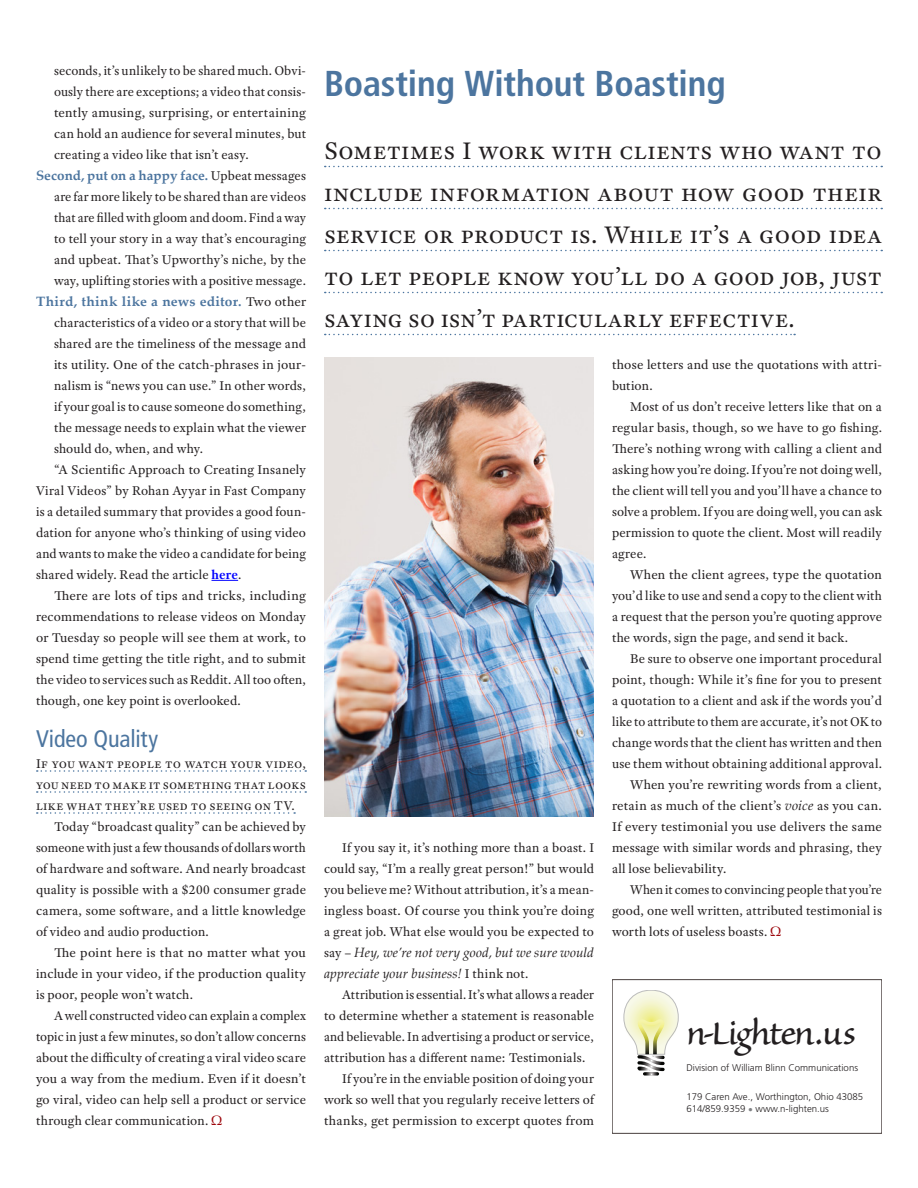
<style>
.page{position:relative;width:918px;height:1188px;background:#fff}
.page>*{position:absolute;margin:0;border:0;box-sizing:border-box;transform-origin:0 0}
.t1{font:41.1px "Sanvito Pro Capt";letter-spacing:-.05em;color:#231f20}
.Main_Head_Span_Col{font:700 condensed 36px "Frutiger LT Std";letter-spacing:-.005em;color:#4c759f}
.Main_Head_Follow_-_S{font:25.5px/42px "Adobe Text Pro";color:#231f20;text-align:justify}
.Subhead_1{font:condensed 24px "Frutiger LT Std";letter-spacing:-.005em;color:#4c759f}
.Body_Text{font:13.5px/21px "Adobe Text Pro";letter-spacing:.02em;color:#231f20;text-align:justify}
.List_with_bold_lead{font:13.5px/21px "Adobe Text Pro";letter-spacing:.02em;color:#231f20;text-align:justify}
.Subhead_1_follow{font:13.5px/21px "Adobe Text Pro";letter-spacing:.02em;color:#231f20;text-align:justify}
.t2{font:300 9.6px/11.6px "Frutiger LT Std";color:#231f20}
.s1{font-family:"Palatino Linotype";font-weight:700;color:#4c759f}
.s2{font-weight:700;color:#00f}
.s3{font-family:"Palatino Linotype";color:#9d070d}
.s4{font-family:"Palatino Linotype";font-style:italic}
.s5{color:#808285}
</style>
<div class="page">
<div style="left:612px;top:979px;width:270px;height:155px;border:2px solid #615958"></div>
<svg style="left:624px;top:990px;width:54px;height:81px"></svg>
<svg style="left:643px;top:1072px;width:16px;height:4px"></svg>
<svg style="left:211px;top:580px;width:27px;height:1px"></svg>
<svg style="left:37px;top:770px;width:269px;height:2px"></svg>
<svg style="left:37px;top:791px;width:269px;height:2px"></svg>
<svg style="left:37px;top:812px;width:258px;height:2px"></svg>
<svg style="left:325px;top:166px;width:557px;height:1px"></svg>
<svg style="left:325px;top:208px;width:557px;height:1px"></svg>
<svg style="left:325px;top:250px;width:557px;height:1px"></svg>
<svg style="left:325px;top:292px;width:557px;height:1px"></svg>
<svg style="left:325px;top:334px;width:470px;height:1px"></svg>
<img style="left:324px;top:357px;width:270px;height:459px">
<p class="List_with_bold_lead" style="left:54px;top:60px;width:254px">seconds, it’s unlikely to be shared much. Obvi&shy;ously there are exceptions; a video that consis&shy;tently amusing, surprising, or entertaining can hold an audience for several minutes, but creating a video like that isn’t easy.</p>
<p class="List_with_bold_lead" style="left:54px;top:165px;width:254px;text-indent:-18px"><span class="s1">Second, put on a happy face.</span> Upbeat messages are far more likely to be shared than are videos that are filled with gloom and doom. Find a way to tell your story in a way that’s encouraging and upbeat. That’s Upworthy’s niche, by the way, uplifting stories with a positive message.</p>
<p class="List_with_bold_lead" style="left:54px;top:291px;width:254px;text-indent:-18px"><span class="s1">Third, think like a news editor.</span> Two other characteristics of a video or a story that will be shared are the timeliness of the message and its utility. One of the catch-phrases in jour&shy;nalism is “news you can use.” In other words, if your goal is to cause someone do something, the message needs to explain what the viewer should do, when, and why.</p>
<p class="Body_Text" style="left:36px;top:459px;width:272px;text-indent:18px">“A Scientific Approach to Creating Insanely Viral Videos” by Rohan Ayyar in Fast Company is a detailed summary that provides a good foun&shy;dation for anyone who’s thinking of using video and wants to make the video a candidate for being shared widely. Read the article <span class="s2">here</span>.</p>
<p class="Body_Text" style="left:36px;top:585px;width:272px;text-indent:18px">There are lots of tips and tricks, including recommendations to release videos on Monday or Tuesday so people will see them at work, to spend time getting the title right, and to submit the video to services such as Reddit. All too often, though, one key point is overlooked.</p>
<p class="Subhead_1" style="left:36px;top:725px;width:124px">Video Quality</p>
<p class="Subhead_1_follow" style="left:36px;top:753px;width:272px">If you want people to watch your video, you need to make it something that looks like what they’re used to seeing on TV.</p>
<p class="Body_Text" style="left:36px;top:816px;width:272px;text-indent:18px">Today “broadcast quality” can be achieved by someone with just a few thousands of dollars worth of hardware and software. And nearly broadcast quality is possible with a $200 consumer grade camera, some software, and a little knowledge of video and audio production.</p>
<p class="Body_Text" style="left:36px;top:942px;width:272px;text-indent:18px">The point here is that no matter what you include in your video, if the production quality is poor, people won’t watch.</p>
<p class="Body_Text" style="left:36px;top:1005px;width:272px;text-indent:18px">A well constructed video can explain a complex topic in just a few minutes, so don’t allow concerns about the difficulty of creating a viral video scare you a way from the medium. Even if it doesn’t go viral, video can help sell a product or service through clear communication. <span class="s3">Ω</span></p>
<p class="Main_Head_Span_Col" style="left:324px;top:62px;width:403px">Boasting Without Boasting</p>
<p class="Main_Head_Follow_-_S" style="left:324px;top:129px;width:560px">Sometimes I work with clients who want to include information about how good their service or product is. While it’s a good idea to let people know you’ll do a good job, just saying so isn’t particularly effective.</p>
<p class="Body_Text" style="left:324px;top:837px;width:272px;text-indent:18px">If you say it, it’s nothing more than a boast. I could say, “I’m a really great person!” but would you believe me? Without attribution, it’s a mean&shy;ingless boast. Of course you think you’re doing a great job. What else would you be expected to say – <span class="s4">Hey, we’re not very good, but we sure would appreciate your business!</span> I think not.</p>
<p class="Body_Text" style="left:324px;top:984px;width:272px;text-indent:18px">Attribution is essential. It’s what allows a reader to determine whether a statement is reasonable and believable. In advertising a product or service, attribution has a different name: Testimonials.</p>
<p class="Body_Text" style="left:324px;top:1068px;width:273px;text-indent:18px">If you’re in the enviable position of doing your work so well that you regularly receive letters of thanks, get permission to excerpt quotes from</p>
<p class="Body_Text" style="left:612px;top:354px;width:272px">those letters and use the quotations with attri&shy;bution.</p>
<p class="Body_Text" style="left:612px;top:396px;width:272px;text-indent:18px">Most of us don’t receive letters like that on a regular basis, though, so we have to go fishing.<br>There’s nothing wrong with calling a client and asking how you’re doing. If you’re not doing well, the client will tell you and you’ll have a chance to solve a problem. If you are doing well, you can ask permission to quote the client. Most will readily agree.</p>
<p class="Body_Text" style="left:612px;top:564px;width:272px;text-indent:18px">When the client agrees, type the quotation you’d like to use and send a copy to the client with a request that the person you’re quoting approve the words, sign the page, and send it back.</p>
<p class="Body_Text" style="left:612px;top:648px;width:272px;text-indent:18px">Be sure to observe one important procedural point, though: While it’s fine for you to present a quotation to a client and ask if the words you’d like to attribute to them are accurate, it’s not OK to change words that the client has written and then use them without obtaining additional approval.</p>
<p class="Body_Text" style="left:612px;top:774px;width:272px;text-indent:18px">When you’re rewriting words from a client, retain as much of the client’s <span class="s4">voice</span> as you can.<br>If every testimonial you use delivers the same message with similar words and phrasing, they all lose believability.</p>
<p class="Body_Text" style="left:612px;top:879px;width:272px;text-indent:18px">When it comes to convincing people that you’re good, one well written, attributed testimonial is worth lots of useless boasts. <span class="s3">Ω</span></p>
<h1 class="t1" style="left:686px;top:1010px;width:171px">n-Lighten.us</h1>
<p class="t2" style="left:686px;top:1062px;width:173px">Division of William Blinn Communications</p>
<p class="t2" style="left:686px;top:1091px;width:178px">179 Caren Ave., Worthington, Ohio 43085<br>614/859.9359 <span class="s5">•</span> www.n-lighten.us</p>
</div>
